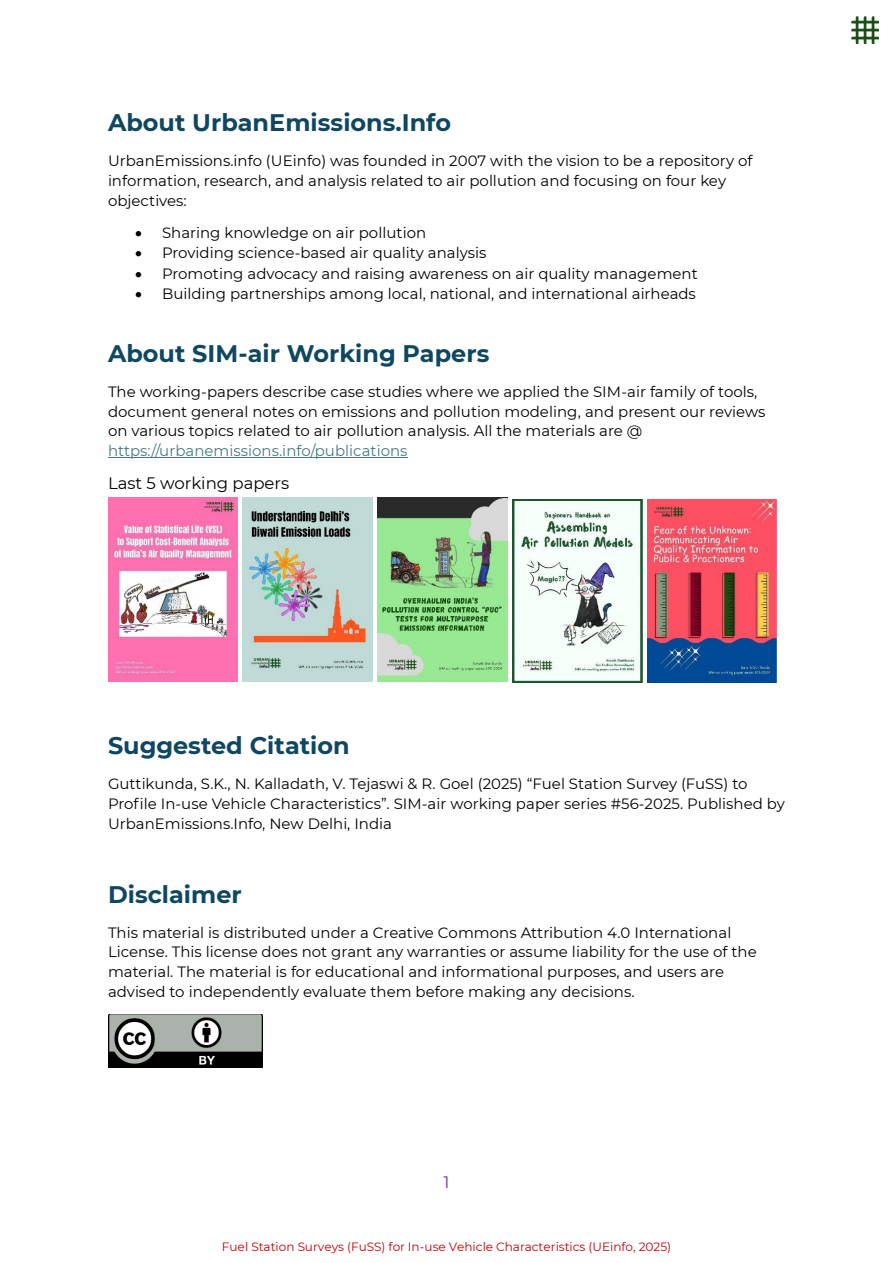
<style>
.page{position:relative;width:893px;height:1263px;background:#fff}
.page>*{position:absolute;margin:0;border:0;box-sizing:border-box;transform-origin:0 0}
.t1{font:700 24px "Montserrat";color:#0f4761}
.t2{font:16.5px "Montserrat";letter-spacing:-.005em;color:#000}
.t3{font:16.5px "Montserrat";color:#7030a0}
.t4{font:15px/19.6px "Montserrat";color:#000}
.t5{font:15px "Montserrat";color:#467886}
.t6{font:12px "Montserrat";color:#c00000}
</style>
<div class="page">
<img style="left:851px;top:16px;width:27px;height:27px">
<hr style="left:108px;top:457px;width:300px;height:1px;background:#467886">
<img style="left:108px;top:498px;width:130px;height:183px">
<img style="left:243px;top:498px;width:129px;height:183px">
<img style="left:378px;top:498px;width:129px;height:183px">
<img style="left:513px;top:499px;width:129px;height:183px">
<img style="left:647px;top:499px;width:130px;height:183px">
<img style="left:108px;top:1014px;width:154px;height:54px">
<h1 class="t1" style="left:108px;top:108px;width:345px">About UrbanEmissions.Info</h1>
<p class="t4" style="left:108px;top:151px;width:646px">UrbanEmissions.info (UEinfo) was founded in 2007 with the vision to be a repository of information, research, and analysis related to air pollution and focusing on four key objectives:</p>
<p class="t4" style="left:135px;top:223px;width:293px">• Sharing knowledge on air pollution</p>
<p class="t4" style="left:135px;top:243px;width:353px">• Providing science-based air quality analysis</p>
<p class="t4" style="left:135px;top:263px;width:564px">• Promoting advocacy and raising awareness on air quality management</p>
<p class="t4" style="left:135px;top:284px;width:562px">• Building partnerships among local, national, and international airheads</p>
<h1 class="t1" style="left:108px;top:339px;width:383px">About SIM-air Working Papers</h1>
<p class="t4" style="left:108px;top:382px;width:659px">The working-papers describe case studies where we applied the SIM-air family of tools, document general notes on emissions and pollution modeling, and present our reviews on various topics related to air pollution analysis. All the materials are @</p>
<p class="t5" style="left:108px;top:442px;width:301px">https://urbanemissions.info/publications</p>
<p class="t2" style="left:108px;top:473px;width:183px">Last 5 working papers</p>
<h1 class="t1" style="left:108px;top:731px;width:243px">Suggested Citation</h1>
<p class="t4" style="left:108px;top:774px;width:678px">Guttikunda, S.K., N. Kalladath, V. Tejaswi &amp; R. Goel (2025) “Fuel Station Survey (FuSS) to<br>Profile In-use Vehicle Characteristics”. SIM-air working paper series #56-2025. Published by<br>UrbanEmissions.Info, New Delhi, India</p>
<h1 class="t1" style="left:108px;top:879px;width:135px">Disclaimer</h1>
<p class="t4" style="left:108px;top:923px;width:650px">This material is distributed under a Creative Commons Attribution 4.0 International License. This license does not grant any warranties or assume liability for the use of the material. The material is for educational and informational purposes, and users are advised to independently evaluate them before making any decisions.</p>
<p class="t3" style="left:444px;top:1172px;width:7px">1</p>
<p class="t6" style="left:222px;top:1240px;width:451px">Fuel Station Surveys (FuSS) for In-use Vehicle Characteristics (UEinfo, 2025)</p>
</div>
